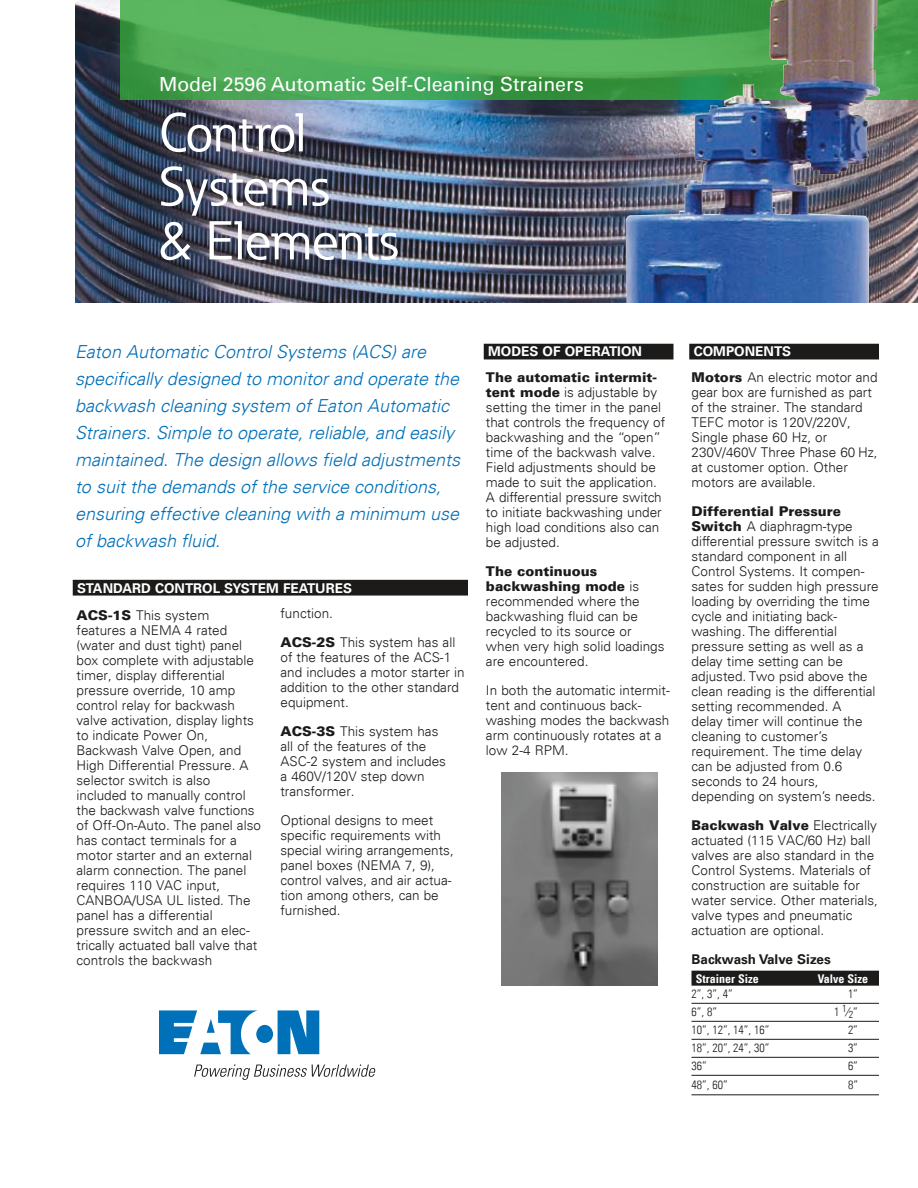
<style>
.page{position:relative;width:918px;height:1188px;background:#fff}
.page>*{position:absolute;margin:0;border:0;box-sizing:border-box;transform-origin:0 0}
.t1{font:54px/54px "Eaton";color:#fff}
.t2{font:19.5px "Univers LT";color:#fff}
.t3{font:italic 300 18px/27px "Univers LT";color:#006fb8}
.t4{font:300 13.5px/15px "Univers LT";color:#1c1b1a}
.t5{font:700 13.5px "Univers LT";color:#fff}
.t6{font:700 13.5px "Univers LT";color:#1c1b1a}
.t7{font:300 condensed 12px "Univers LT";color:#1c1b1a}
.t8{font:700 condensed 12px "Univers LT";color:#fff}
.s1{font-weight:900}
</style>
<div class="page">
<img style="left:75px;top:0;width:843px;height:303px">
<svg style="left:159px;top:1010px;width:160px;height:44px"></svg>
<svg style="left:194px;top:1065px;width:181px;height:15px"></svg>
<div style="left:73px;top:580px;width:395px;height:16px;background:#1c1b1a"></div>
<div style="left:484px;top:344px;width:190px;height:15px;background:#1c1b1a"></div>
<div style="left:689px;top:344px;width:190px;height:15px;background:#1c1b1a"></div>
<svg style="left:121px;top:0;width:797px;height:100px;background:#48a652"></svg>
<div style="left:692px;top:971px;width:187px;height:15px;background:#1c1b1a"></div>
<hr style="left:692px;top:1003px;width:187px;height:1px;background:#1c1b1a">
<hr style="left:692px;top:1021px;width:187px;height:1px;background:#1c1b1a">
<hr style="left:692px;top:1039px;width:187px;height:1px;background:#1c1b1a">
<hr style="left:692px;top:1057px;width:187px;height:1px;background:#1c1b1a">
<hr style="left:692px;top:1075px;width:187px;height:1px;background:#1c1b1a">
<hr style="left:692px;top:1094px;width:187px;height:1px;background:#1c1b1a">
<img style="left:626px;top:0;width:254px;height:303px">
<img style="left:502px;top:773px;width:156px;height:212px">
<h2 class="t2" style="left:159px;top:72px;width:426px">Model 2596 Automatic Self-Cleaning Strainers</h2>
<h1 class="t1" style="left:159px;top:106px;width:240px">Control<br>Systems<br>&amp; Elements</h1>
<p class="t3" style="left:75px;top:338px;width:387px">Eaton Automatic Control Systems (ACS) are specifically designed to monitor and operate the backwash cleaning system of Eaton Automatic Strainers. Simple to operate, reliable, and easily maintained. The design allows field adjustments to suit the demands of the service conditions, ensuring effective cleaning with a minimum use of backwash fluid.</p>
<p class="t5" style="left:77px;top:580px;width:276px">STANDARD CONTROL SYSTEM FEATURES</p>
<p class="t4" style="left:77px;top:607px;width:186px"><span class="s1">ACS-1S</span> This system features a NEMA 4 rated (water and dust tight) panel box complete with adjustable timer, display differential pressure override, 10 amp control relay for backwash valve activation, display lights to indicate Power On,<br>Backwash Valve Open, and<br>High Differential Pressure. A selector switch is also included to manually control the backwash valve functions of Off-On-Auto. The panel also has contact terminals for a motor starter and an external alarm connection. The panel requires 110 VAC input,<br>CANBOA/USA UL listed. The panel has a differential pressure switch and an elec&shy;trically actuated ball valve that controls the backwash</p>
<p class="t4" style="left:280px;top:599px;width:176px;line-height:28.8px">function.<br><span class="s1">ACS-2S</span> This system has all</p>
<p class="t4" style="left:280px;top:650px;width:186px">of the features of the ACS-1 and includes a motor starter in addition to the other standard equipment.</p>
<p class="t4" style="left:280px;top:724px;width:167px"><span class="s1">ACS-3S</span> This system has all of the features of the<br>ASC-2 system and includes a 460V/120V step down transformer.</p>
<p class="t4" style="left:280px;top:812px;width:175px">Optional designs to meet specific requirements with special wiring arrangements, panel boxes (NEMA 7, 9), control valves, and air actua&shy;tion among others, can be furnished.</p>
<p class="t5" style="left:488px;top:344px;width:155px">MODES OF OPERATION</p>
<p class="t5" style="left:694px;top:344px;width:99px">COMPONENTS</p>
<p class="t4" style="left:486px;top:370px;width:181px"><span class="s1">The automatic intermit&shy;tent mode</span> is adjustable by setting the timer in the panel that controls the frequency of backwashing and the “open” time of the backwash valve.<br>Field adjustments should be made to suit the application.<br>A differential pressure switch to initiate backwashing under high load conditions also can be adjusted.</p>
<p class="t4" style="left:486px;top:564px;width:180px"><span class="s1">The continuous backwashing mode</span> is recommended where the backwashing fluid can be recycled to its source or when very high solid loadings are encountered.</p>
<p class="t4" style="left:486px;top:683px;width:185px">In both the automatic intermit&shy;tent and continuous back&shy;washing modes the backwash arm continuously rotates at a low 2-4 RPM.</p>
<p class="t4" style="left:692px;top:370px;width:188px"><span class="s1">Motors</span> An electric motor and gear box are furnished as part of the strainer. The standard<br>TEFC motor is 120V/220V,<br>Single phase 60 Hz, or<br>230V/460V Three Phase 60 Hz, at customer option. Other motors are available.</p>
<p class="t4" style="left:692px;top:504px;width:189px"><span class="s1">Differential Pressure<br>Switch</span> A diaphragm-type differential pressure switch is a standard component in all<br>Control Systems. It compen&shy;sates for sudden high pressure loading by overriding the time cycle and initiating back&shy;washing. The differential pressure setting as well as a delay time setting can be adjusted. Two psid above the clean reading is the differential setting recommended. A<br>delay timer will continue the cleaning to customer’s requirement. The time delay can be adjusted from 0.6 seconds to 24 hours, depending on system’s needs.</p>
<p class="t4" style="left:692px;top:818px;width:188px"><span class="s1">Backwash Valve</span> Electrically actuated (115 VAC/60 Hz) ball valves are also standard in the<br>Control Systems. Materials of construction are suitable for water service. Other materials, valve types and pneumatic actuation are optional.</p>
<p class="t6" style="left:692px;top:951px;width:141px">Backwash Valve Sizes</p>
<p class="t8" style="left:696px;top:971px;width:64px">Strainer Size</p>
<p class="t8" style="left:818px;top:971px;width:52px">Valve Size</p>
<p class="t7" style="left:692px;top:986px;width:43px">2”, 3”, 4”</p>
<p class="t7" style="left:848px;top:986px;width:11px">1”</p>
<p class="t7" style="left:692px;top:1004px;width:27px">6”, 8”</p>
<p class="t7" style="left:834px;top:1004px;width:25px">1 <sup>1</sup>⁄<sub>2</sub>”</p>
<p class="t7" style="left:692px;top:1022px;width:80px">10”, 12”, 14”, 16”</p>
<p class="t7" style="left:848px;top:1022px;width:11px">2”</p>
<p class="t7" style="left:692px;top:1040px;width:80px">18”, 20”, 24”, 30”</p>
<p class="t7" style="left:848px;top:1040px;width:11px">3”</p>
<p class="t7" style="left:692px;top:1058px;width:17px">36”</p>
<p class="t7" style="left:848px;top:1058px;width:11px">6”</p>
<p class="t7" style="left:692px;top:1078px;width:38px">48”, 60”</p>
<p class="t7" style="left:848px;top:1078px;width:11px">8”</p>
</div>
